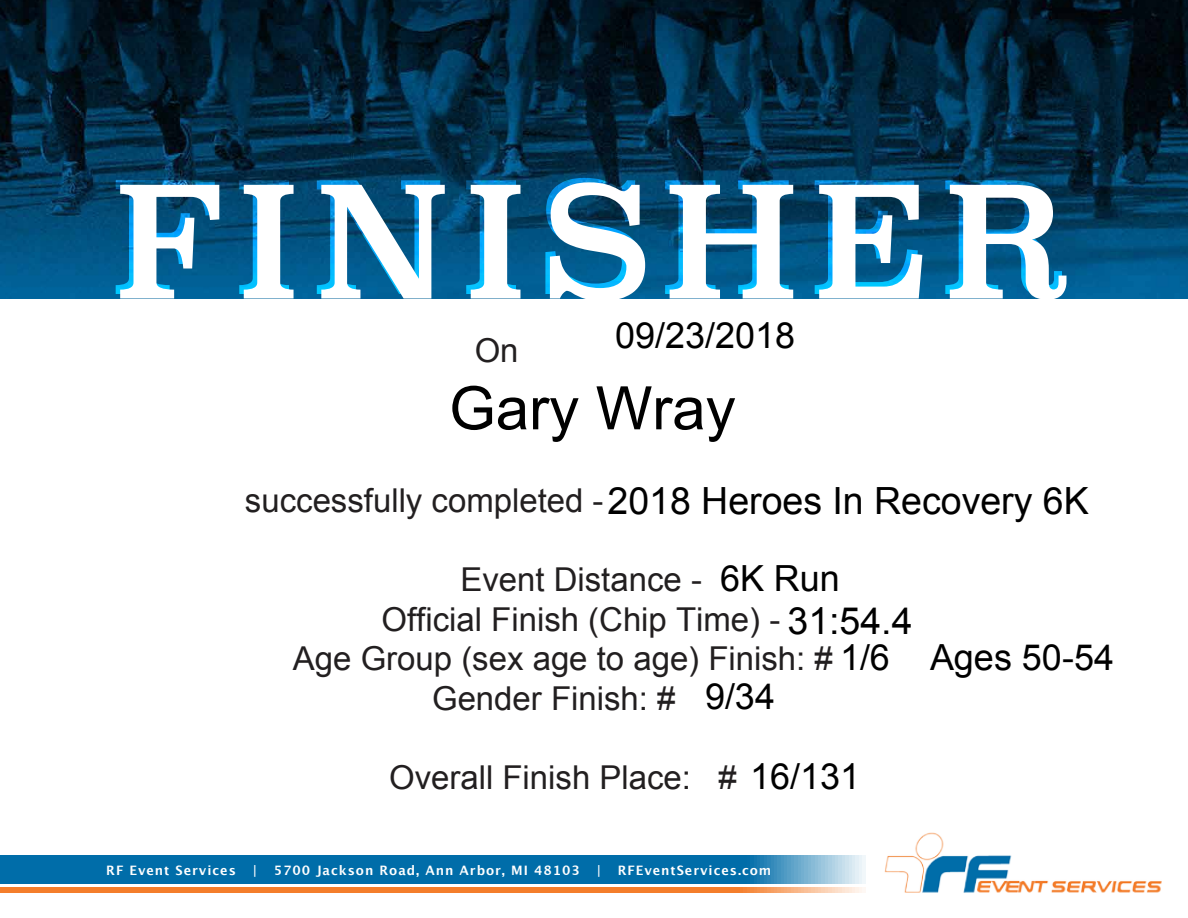
<style>
.page{position:relative;width:1188px;height:918px;background:#fff}
.page>*{position:absolute;margin:0;border:0;box-sizing:border-box;transform-origin:0 0}
.t1{font:153px "Superclarendon";letter-spacing:.1em;color:#fff}
.t2{font:60px "Arial";color:#000}
.t3{font:37.5px "Arial";color:#000}
.t4{font:36px "Arial";color:#000}
.t5{font:32.85px "Arial";color:#221f20}
.t6{font:700 13.05px "Lucida Grande";letter-spacing:.075em;color:#fff}
.s1{font-size:36px;color:#000}
</style>
<div class="page">
<img style="left:0;top:0;width:1188px;height:298px">
<img style="left:884px;top:832px;width:278px;height:61px">
<svg style="left:0;top:856px;width:865px;height:27px;background:#1076ae"></svg>
<svg style="left:0;top:887px;width:865px;height:5px;background:#f48739"></svg>
<h1 class="t1" style="left:110px;top:135px;width:957px">FINISHER</h1>
<p class="t5" style="left:475px;top:328px;width:45px">On</p>
<p class="t4" style="left:615px;top:315px;width:182px">09/23/2018</p>
<h2 class="t2" style="left:449px;top:375px;width:288px">Gary Wray</h2>
<p class="t3" style="left:608px;top:480px;width:483px">2018 Heroes In Recovery 6K</p>
<p class="t5" style="left:245px;top:479px;width:360px">successfully completed -</p>
<p class="t4" style="left:720px;top:558px;width:121px">6K Run</p>
<p class="t5" style="left:460px;top:558px;width:243px">Event Distance -</p>
<p class="t5" style="left:382px;top:598px;width:400px">Official Finish (Chip Time) -</p>
<p class="t5" style="left:293px;top:637px;width:599px">Age Group (sex age to age) Finish: # <span class="s1">1/6</span></p>
<p class="t5" style="left:432px;top:677px;width:245px">Gender Finish: #</p>
<p class="t3" style="left:788px;top:600px;width:127px">31:54.4</p>
<p class="t4" style="left:705px;top:677px;width:72px">9/34</p>
<p class="t4" style="left:930px;top:638px;width:186px">Ages 50-54</p>
<p class="t5" style="left:389px;top:756px;width:472px">Overall Finish Place: # <span class="s1">16/131</span></p>
<p class="t6" style="left:106px;top:860px;width:131px">RF Event Services</p>
<p class="t6" style="left:252px;top:860px;width:6px">|</p>
<p class="t6" style="left:274px;top:860px;width:308px">5700 Jackson Road, Ann Arbor, MI 48103</p>
<p class="t6" style="left:596px;top:860px;width:6px">|</p>
<p class="t6" style="left:618px;top:860px;width:155px">RFEventServices.com</p>
</div>
